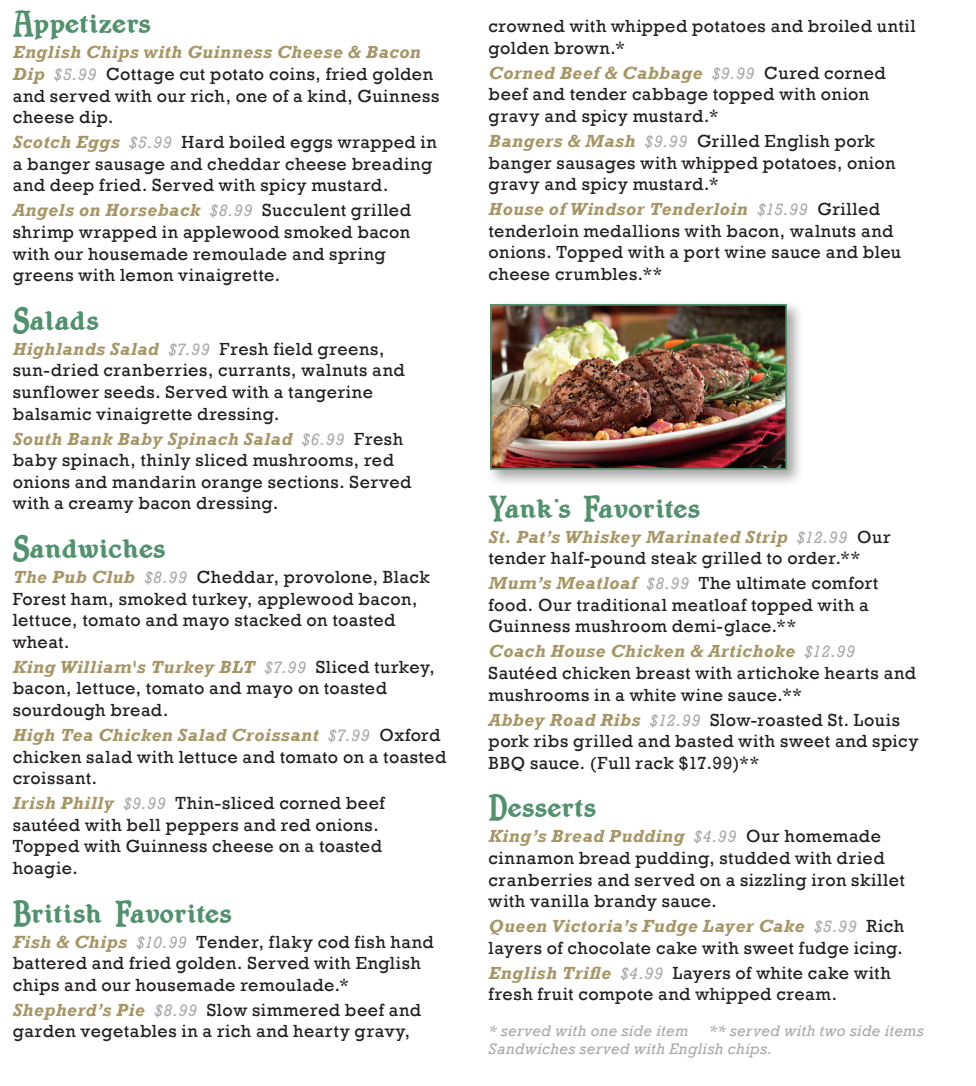
<style>
.page{position:relative;width:976px;height:1086px;background:#fff}
.page>*{position:absolute;margin:0;border:0;box-sizing:border-box;transform-origin:0 0}
.t1{font:24.75px "Shrewsbury Titling Bold";color:#52916e}
.t2{font:24.75px "Shrewsbury Titling Bold";letter-spacing:-.02em;color:#52916e}
.t3{font:18px/21.6px "Rockwell";letter-spacing:.025em;color:#231f20}
.t4{font:italic 15.75px/18.9px "Rockwell";letter-spacing:.03em;color:#a8a9ad}
.s1{font-weight:700;font-style:italic;color:#a79665}
.s2{font-style:italic;font-size:16.88px;color:#a8a9ad}
</style>
<div class="page">
<div style="left:486px;top:300px;width:327px;height:196px;background:#231f20;opacity:.4"></div>
<img style="left:493px;top:307px;width:291px;height:160px">
<div style="left:490px;top:304px;width:297px;height:166px;border:2px solid #52916e"></div>
<h1 class="t1" style="left:13px;top:10px;width:140px">Appetizers</h1>
<p class="t3" style="left:13px;top:42px;width:428px"><span class="s1">English Chips with Guinness Cheese &amp; Bacon Dip</span> <span class="s2">$5.99</span> Cottage cut potato coins, fried golden and served with our rich, one of a kind, Guinness cheese dip.</p>
<p class="t3" style="left:13px;top:132px;width:426px"><span class="s1">Scotch Eggs</span> <span class="s2">$5.99</span> Hard boiled eggs wrapped in a banger sausage and cheddar cheese breading and deep fried. Served with spicy mustard.</p>
<p class="t3" style="left:13px;top:200px;width:400px"><span class="s1">Angels on Horseback</span> <span class="s2">$8.99</span> Succulent grilled shrimp wrapped in applewood smoked bacon with our housemade remoulade and spring greens with lemon vinaigrette.</p>
<h1 class="t1" style="left:13px;top:306px;width:87px">Salads</h1>
<p class="t3" style="left:13px;top:338px;width:393px"><span class="s1">Highlands Salad</span> <span class="s2">$7.99</span> Fresh field greens, sun-dried cranberries, currants, walnuts and sunflower seeds. Served with a tangerine balsamic vinaigrette dressing.</p>
<p class="t3" style="left:13px;top:428px;width:400px"><span class="s1">South Bank Baby Spinach Salad</span> <span class="s2">$6.99</span> Fresh baby spinach, thinly sliced mushrooms, red onions and mandarin orange sections. Served with a creamy bacon dressing.</p>
<h1 class="t1" style="left:13px;top:534px;width:154px">Sandwiches</h1>
<p class="t3" style="left:13px;top:566px;width:419px"><span class="s1">The Pub Club</span> <span class="s2">$8.99</span> Cheddar, provolone, Black Forest ham, smoked turkey, applewood bacon, lettuce, tomato and mayo stacked on toasted wheat.</p>
<p class="t3" style="left:13px;top:656px;width:424px"><span class="s1">King William's Turkey BLT</span> <span class="s2">$7.99</span> Sliced turkey, bacon, lettuce, tomato and mayo on toasted sourdough bread.</p>
<p class="t3" style="left:13px;top:724px;width:435px"><span class="s1">High Tea Chicken Salad Croissant</span> <span class="s2">$7.99</span> Oxford chicken salad with lettuce and tomato on a toasted croissant.</p>
<p class="t3" style="left:13px;top:792px;width:374px"><span class="s1">Irish Philly</span> <span class="s2">$9.99</span> Thin-sliced corned beef sautéed with bell peppers and red onions.<br>Topped with Guinness cheese on a toasted hoagie.</p>
<h1 class="t1" style="left:13px;top:899px;width:221px">British Favorites</h1>
<p class="t3" style="left:13px;top:931px;width:423px"><span class="s1">Fish &amp; Chips</span> <span class="s2">$10.99</span> Tender, flaky cod fish hand battered and fried golden. Served with English chips and our housemade remoulade.*</p>
<p class="t3" style="left:13px;top:999px;width:410px"><span class="s1">Shepherd’s Pie</span> <span class="s2">$8.99</span> Slow simmered beef and garden vegetables in a rich and hearty gravy,</p>
<p class="t3" style="left:489px;top:16px;width:429px">crowned with whipped potatoes and broiled until golden brown.*</p>
<p class="t3" style="left:489px;top:62px;width:399px"><span class="s1">Corned Beef &amp; Cabbage</span> <span class="s2">$9.99</span> Cured corned beef and tender cabbage topped with onion gravy and spicy mustard.*</p>
<p class="t3" style="left:489px;top:130px;width:408px"><span class="s1">Bangers &amp; Mash</span> <span class="s2">$9.99</span> Grilled English pork banger sausages with whipped potatoes, onion gravy and spicy mustard.*</p>
<p class="t3" style="left:489px;top:199px;width:414px"><span class="s1">House of Windsor Tenderloin</span> <span class="s2">$15.99</span> Grilled tenderloin medallions with bacon, walnuts and onions. Topped with a port wine sauce and bleu cheese crumbles.**</p>
<h1 class="t2" style="left:489px;top:494px;width:213px">Yank's Favorites</h1>
<p class="t3" style="left:489px;top:526px;width:403px"><span class="s1">St. Pat’s Whiskey Marinated Strip</span> <span class="s2">$12.99</span> Our tender half-pound steak grilled to order.**</p>
<p class="t3" style="left:489px;top:573px;width:391px"><span class="s1">Mum’s Meatloaf</span> <span class="s2">$8.99</span> The ultimate comfort food. Our traditional meatloaf topped with a<br>Guinness mushroom demi-glace.**</p>
<p class="t3" style="left:489px;top:641px;width:429px"><span class="s1">Coach House Chicken &amp; Artichoke</span> <span class="s2">$12.99<br></span>Sautéed chicken breast with artichoke hearts and mushrooms in a white wine sauce.**</p>
<p class="t3" style="left:489px;top:709px;width:431px"><span class="s1">Abbey Road Ribs</span> <span class="s2">$12.99</span> Slow-roasted St. Louis pork ribs grilled and basted with sweet and spicy<br>BBQ sauce. (Full rack $17.99)**</p>
<h1 class="t1" style="left:489px;top:794px;width:109px">Desserts</h1>
<p class="t3" style="left:489px;top:826px;width:418px"><span class="s1">King’s Bread Pudding</span> <span class="s2">$4.99</span> Our homemade cinnamon bread pudding, studded with dried cranberries and served on a sizzling iron skillet with vanilla brandy sauce.</p>
<p class="t3" style="left:489px;top:915px;width:417px"><span class="s1">Queen Victoria’s Fudge Layer Cake</span> <span class="s2">$5.99</span> Rich layers of chocolate cake with sweet fudge icing.</p>
<p class="t3" style="left:489px;top:962px;width:404px"><span class="s1">English Trifle</span> <span class="s2">$4.99</span> Layers of white cake with fresh fruit compote and whipped cream.</p>
<p class="t4" style="left:489px;top:1021px;width:201px">* served with one side item</p>
<p class="t4" style="left:489px;top:1021px;width:437px;text-indent:220px">** served with two side items<br>Sandwiches served with English chips.</p>
</div>
